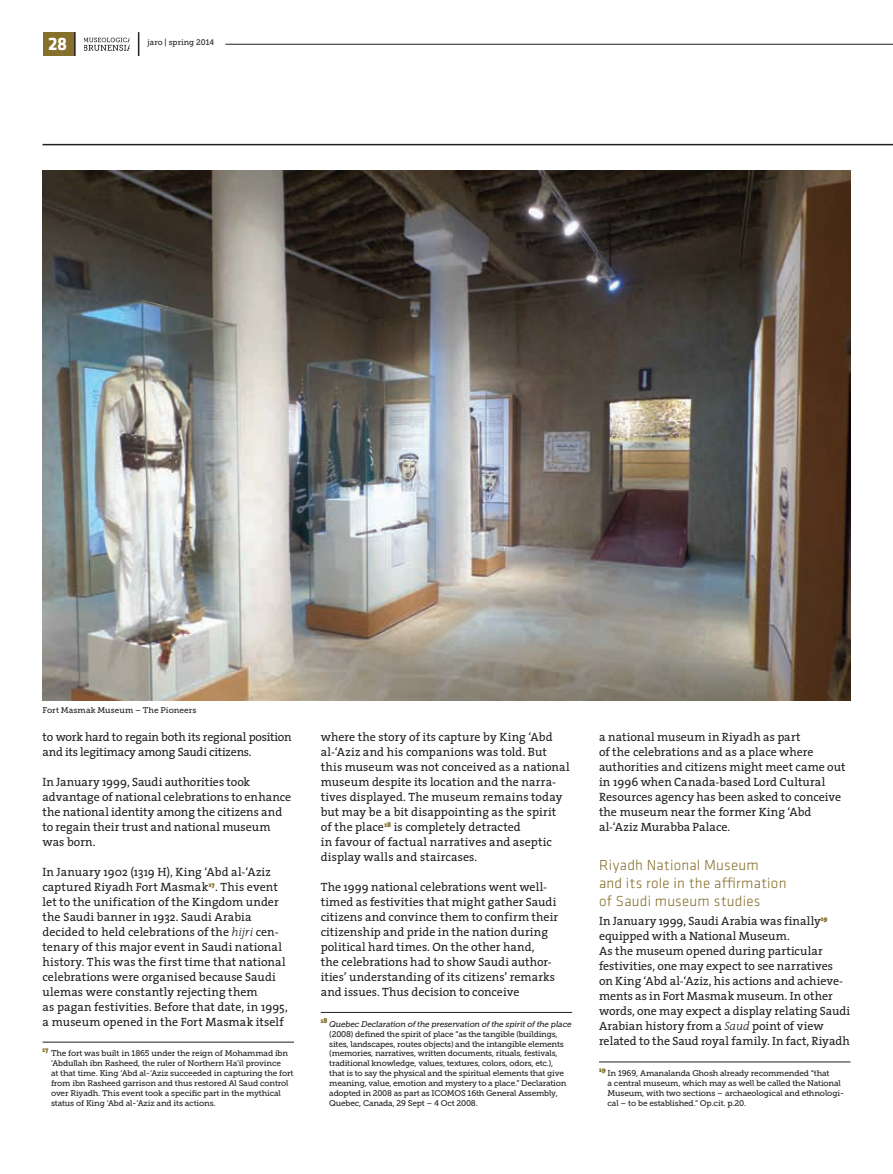
<style>
.page{position:relative;width:893px;height:1174px;background:#fff}
.page>*{position:absolute;margin:0;border:0;box-sizing:border-box;transform-origin:0 0}
.t1{font:700 18.75px "Klavika";color:#fff}
.t2{font:300 15px/18px "Klavika";letter-spacing:.015em;color:#86702c}
.t3{font:12px/15px "The Serif";color:#231f20}
.t4{font:12px/15px "The Serif";letter-spacing:-.02em;color:#231f20}
.t5{font:8.25px/9.9px "Museo Slab 500";letter-spacing:-.02em;color:#231f20}
.t6{font:italic 8.25px "Museo Slab 500";letter-spacing:-.02em;color:#231f20}
.t7{font:8.25px "Museo Slab 500";letter-spacing:.01em;color:#231f20}
.t8{font:8.1px "Museo Slab 500";color:#231f20}
.t9{font:900 7.05px "The Serif";color:#86702c}
.s1{font-weight:300;font-style:italic}
</style>
<div class="page">
<div style="left:44px;top:32px;width:31px;height:24px;background:#86702c"></div>
<svg style="left:138px;top:32px;width:1px;height:24px"></svg>
<hr style="left:74px;top:32px;width:2px;height:24px;background:#231f20">
<svg style="left:84px;top:38px;width:46px;height:13px"></svg>
<hr style="left:43px;top:144px;width:850px;height:1px;background:#231f20">
<hr style="left:225px;top:44px;width:668px;height:1px;background:#231f20">
<hr style="left:43px;top:1041px;width:251px;height:1px;background:#231f20">
<hr style="left:321px;top:1012px;width:251px;height:1px;background:#231f20">
<img style="left:43px;top:170px;width:807px;height:530px">
<hr style="left:599px;top:1061px;width:251px;height:1px;background:#231f20">
<h1 class="t1" style="left:48px;top:33px;width:20px">28</h1>
<p class="t8" style="left:148px;top:38px;width:68px">jaro | spring 2014</p>
<p class="t7" style="left:43px;top:705px;width:155px">Fort Masmak Museum – The Pioneers</p>
<p class="t4" style="left:43px;top:729px;width:251px">to work hard to regain both its regional position and its legitimacy among Saudi citizens.</p>
<p class="t3" style="left:43px;top:774px;width:250px">In January 1999, Saudi authorities took advantage of national celebrations to enhance the national identity among the citizens and to regain their trust and national museum was born.</p>
<p class="t3" style="left:43px;top:864px;width:247px">In January 1902 (1319 H), King ‘Abd al-‘Aziz captured Riyadh Fort Masmak<sup>17</sup>. This event let to the unification of the Kingdom under the Saudi banner in 1932. Saudi Arabia decided to held celebrations of the <span class="s1">hijri</span> cen&shy;tenary of this major event in Saudi national history. This was the first time that national celebrations were organised because Saudi ulemas were constantly rejecting them<br>as pagan festivities. Before that date, in 1995, a museum opened in the Fort Masmak itself</p>
<p class="t9" style="left:43px;top:1044px;width:7px">17</p>
<p class="t5" style="left:51px;top:1048px;width:244px">The fort was built in 1865 under the reign of Mohammad ibn ‘Abdullah ibn Rasheed, the ruler of Northern Ha’il province<br>at that time. King ‘Abd al-‘Aziz succeeded in capturing the fort from ibn Rasheed garrison and thus restored Al Saud control over Riyadh. This event took a specific part in the mythical status of King ‘Abd al-‘Aziz and its actions.</p>
<p class="t3" style="left:321px;top:729px;width:250px">where the story of its capture by King ‘Abd al-‘Aziz and his companions was told. But this museum was not conceived as a national museum despite its location and the narra&shy;tives displayed. The museum remains today but may be a bit disappointing as the spirit of the place<sup>18</sup> is completely detracted<br>in favour of factual narratives and aseptic display walls and staircases.</p>
<p class="t3" style="left:321px;top:879px;width:239px">The 1999 national celebrations went well&shy;timed as festivities that might gather Saudi citizens and convince them to confirm their citizenship and pride in the nation during political hard times. On the other hand,<br>the celebrations had to show Saudi author&shy;ities’ understanding of its citizens’ remarks and issues. Thus decision to conceive</p>
<p class="t9" style="left:321px;top:1014px;width:8px">18</p>
<p class="t6" style="left:329px;top:1019px;width:244px">Quebec Declaration of the preservation of the spirit of the place</p>
<p class="t5" style="left:329px;top:1028px;width:239px">(2008) defined the spirit of place “as the tangible (buildings, sites, landscapes, routes objects) and the intangible elements (memories, narratives, written documents, rituals, festivals, traditional knowledge, values, textures, colors, odors, etc.), that is to say the physical and the spiritual elements that give meaning, value, emotion and mystery to a place.” Declaration adopted in 2008 as part as ICOMOS 16th General Assembly, Quebec, Canada, 29 Sept – 4 Oct 2008.</p>
<p class="t3" style="left:599px;top:729px;width:248px">a national museum in Riyadh as part<br>of the celebrations and as a place where authorities and citizens might meet came out in 1996 when Canada-based Lord Cultural Resources agency has been asked to conceive the museum near the former King ‘Abd al-‘Aziz Murabba Palace.</p>
<p class="t2" style="left:599px;top:856px;width:189px">Riyadh National Museum<br>and its role in the affirmation of Saudi museum studies</p>
<p class="t3" style="left:599px;top:913px;width:253px">In January 1999, Saudi Arabia was finally<sup>19 </sup>equipped with a National Museum.<br>As the museum opened during particular festivities, one may expect to see narratives<br>on King ‘Abd al-‘Aziz, his actions and achieve&shy;ments as in Fort Masmak museum. In other words, one may expect a display relating Saudi Arabian history from a <span class="s1">Saud</span> point of view related to the Saud royal family. In fact, Riyadh</p>
<p class="t9" style="left:599px;top:1063px;width:8px">19</p>
<p class="t5" style="left:607px;top:1068px;width:238px">In 1969, Amanalanda Ghosh already recommended “that<br>a central museum, which may as well be called the National Museum, with two sections – archaeological and ethnologi&shy;cal – to be established.” Op.cit. p.20.</p>
</div>
